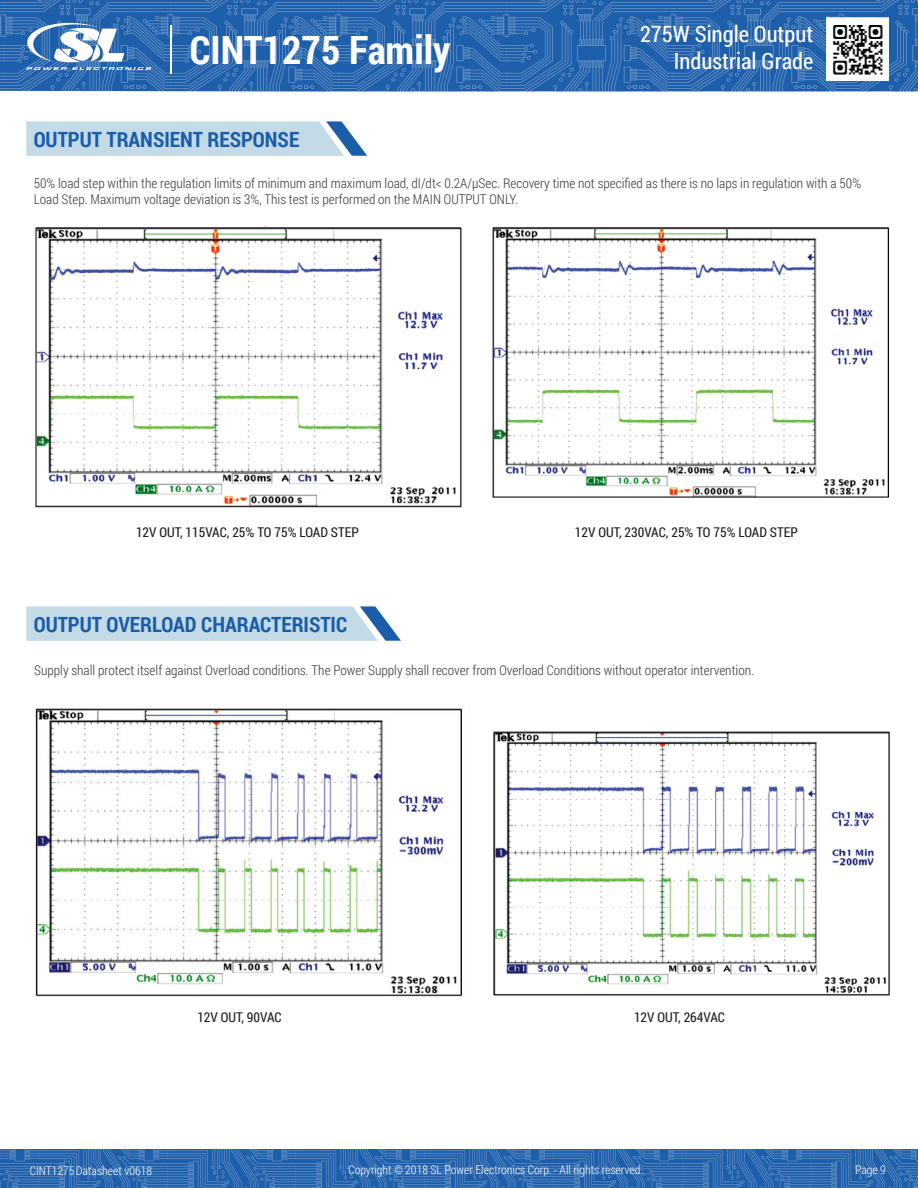
<style>
.page{position:relative;width:918px;height:1188px;background:#fff}
.page>*{position:absolute;margin:0;border:0;box-sizing:border-box;transform-origin:0 0}
.t1{font:700 39px "Roboto Condensed";color:#fff}
.t2{font:22.5px/27px "Roboto Condensed";color:#fff;text-align:right}
.t3{font:700 21px "Roboto Condensed";color:#1b5da9}
.t4{font:300 13.5px/16.2px "Roboto Condensed";color:#3e3e3f}
.t5{font:13.5px "Roboto Condensed";color:#231f20}
.t6{font:300 12px "Roboto Condensed";color:#fff}
</style>
<div class="page">
<img style="left:0;top:0;width:918px;height:92px">
<img style="left:826px;top:17px;width:62px;height:63px">
<svg style="left:25px;top:23px;width:126px;height:47px"></svg>
<hr style="left:170px;top:25px;width:2px;height:49px;background:#fff">
<img style="left:0;top:1150px;width:918px;height:38px">
<svg style="left:26px;top:121px;width:341px;height:35px;background:#c0d8e6"></svg>
<svg style="left:26px;top:606px;width:375px;height:35px;background:#c1d8e6"></svg>
<img style="left:35px;top:227px;width:427px;height:281px">
<img style="left:492px;top:227px;width:397px;height:271px">
<img style="left:35px;top:708px;width:427px;height:289px">
<img style="left:493px;top:731px;width:397px;height:265px">
<h1 class="t1" style="left:190px;top:23px;width:262px">CINT1275 Family</h1>
<h2 class="t2" style="left:640px;top:19px;width:175px">275W Single Output<br>Industrial Grade</h2>
<h3 class="t3" style="left:34px;top:124px;width:267px">OUTPUT TRANSIENT RESPONSE</h3>
<p class="t4" style="left:34px;top:175px;width:829px">50% load step within the regulation limits of minimum and maximum load, dI/dt&lt; 0.2A/μSec. Recovery time not specified as there is no laps in regulation with a 50%<br>Load Step. Maximum voltage deviation is 3%, This test is performed on the MAIN OUTPUT ONLY.</p>
<p class="t5" style="left:136px;top:523px;width:224px">12V OUT, 115VAC, 25% TO 75% LOAD STEP</p>
<h3 class="t3" style="left:34px;top:610px;width:315px">OUTPUT OVERLOAD CHARACTERISTIC</h3>
<p class="t5" style="left:575px;top:523px;width:225px">12V OUT, 230VAC, 25% TO 75% LOAD STEP</p>
<p class="t4" style="left:34px;top:662px;width:721px">Supply shall protect itself against Overload conditions. The Power Supply shall recover from Overload Conditions without operator intervention.</p>
<p class="t5" style="left:197px;top:1008px;width:86px">12V OUT, 90VAC</p>
<p class="t5" style="left:634px;top:1008px;width:92px">12V OUT, 264VAC</p>
<p class="t6" style="left:30px;top:1163px;width:124px">CINT1275Datasheet v0618</p>
<p class="t6" style="left:348px;top:1162px;width:296px">Copyright © 2018 SL Power Electronics Corp. - All rights reserved.</p>
<p class="t6" style="left:855px;top:1162px;width:32px">Page 9</p>
</div>
